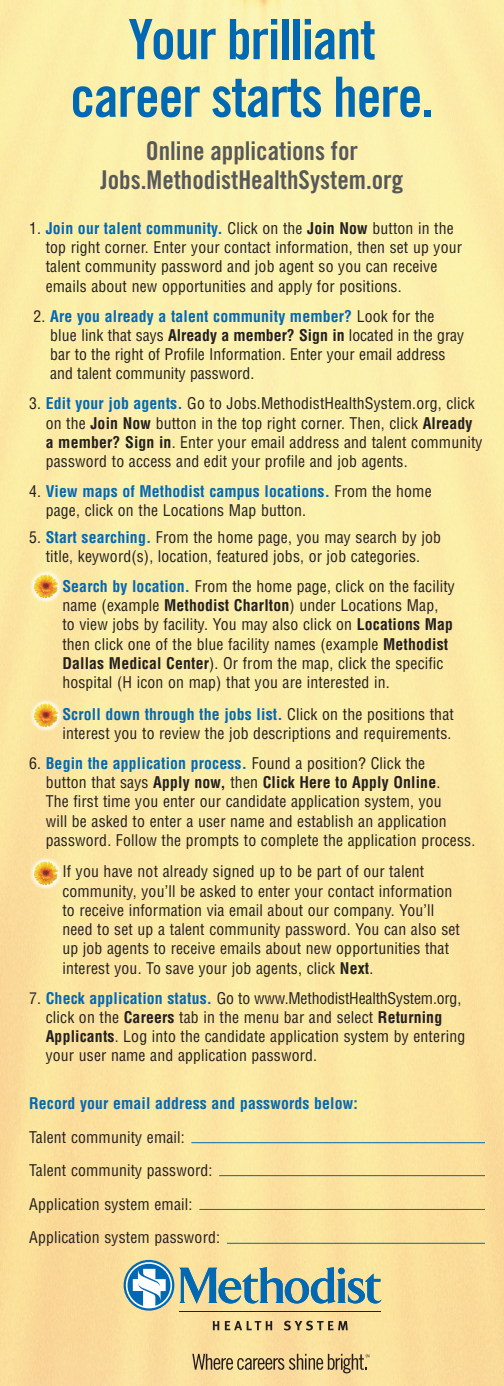
<style>
.page{position:relative;width:504px;height:1386px;background:#fff}
.page>*{position:absolute;margin:0;border:0;box-sizing:border-box;transform-origin:0 0}
.t1{font:55.65px/57.6px "Trade Gothic Bold Cond Twenty";letter-spacing:-.02em;color:#0168b3;text-align:center}
.t2{font:25.9px/29.1px "Trade Gothic Bold Cond Twenty";color:#57585a;text-align:center}
.t3{font:condensed 15.75px/19.2px "Helvetica LT Std";letter-spacing:.01em;color:#231f20}
.t4{font:700 condensed 15.75px "Helvetica LT Std";letter-spacing:.01em;color:#0168b3}
.s1{font-weight:700;color:#0168b3}
.s2{font-weight:700}
</style>
<div class="page">
<img style="left:0;top:0;width:504px;height:1386px">
<hr style="left:191px;top:1142px;width:294px;height:1px;background:#0168b3">
<hr style="left:199px;top:1209px;width:286px;height:1px;background:#0168b3">
<hr style="left:219px;top:1175px;width:266px;height:1px;background:#0168b3">
<hr style="left:227px;top:1243px;width:258px;height:1px;background:#0168b3">
<img style="left:30px;top:570px;width:31px;height:32px">
<img style="left:30px;top:699px;width:31px;height:32px">
<img style="left:30px;top:857px;width:31px;height:31px">
<svg style="left:192px;top:1354px;width:177px;height:19px;background:#c2ad7d"></svg>
<hr style="left:179px;top:1311px;width:202px;height:1px;background:#231f20">
<svg style="left:179px;top:1267px;width:202px;height:37px;background:#96b0a5"></svg>
<svg style="left:124px;top:1260px;width:50px;height:51px"></svg>
<svg style="left:126px;top:1262px;width:46px;height:46px"></svg>
<svg style="left:213px;top:1321px;width:6px;height:9px"></svg>
<svg style="left:225px;top:1321px;width:47px;height:9px"></svg>
<svg style="left:284px;top:1321px;width:64px;height:9px"></svg>
<p class="t1" style="left:70px;top:10px;width:365px">Your brilliant career starts here.</p>
<p class="t2" style="left:101px;top:136px;width:304px">Online applications for<br>Jobs.MethodistHealthSystem.org</p>
<p class="t3" style="left:46px;top:218px;width:418px;text-indent:-17px">1. <span class="s1">Join our talent community.</span> Click on the <span class="s2">Join Now</span> button in the top right corner. Enter your contact information, then set up your talent community password and job agent so you can receive emails about new opportunities and apply for positions.</p>
<p class="t3" style="left:50px;top:306px;width:416px;text-indent:-17px">2. <span class="s1">Are you already a talent community member?</span> Look for the blue link that says <span class="s2">Already a member? Sign in</span> located in the gray bar to the right of Profile Information. Enter your email address and talent community password.</p>
<p class="t3" style="left:46px;top:394px;width:438px;text-indent:-17px">3. <span class="s1">Edit your job agents.</span> Go to Jobs.MethodistHealthSystem.org, click on the <span class="s2">Join Now</span> button in the top right corner. Then, click <span class="s2">Already a member? Sign in</span>. Enter your email address and talent community password to access and edit your profile and job agents.</p>
<p class="t3" style="left:46px;top:482px;width:387px;text-indent:-17px">4. <span class="s1">View maps of Methodist campus locations.</span> From the home page, click on the Locations Map button.</p>
<p class="t3" style="left:29px;top:527px;width:413px;text-align:center">5. <span class="s1">Start searching.</span> From the home page, you may search by job title, keyword(s), location, featured jobs, or job categories.</p>
<p class="t3" style="left:62px;top:576px;width:394px"><span class="s1">Search by location.</span> From the home page, click on the facility name (example <span class="s2">Methodist Charlton</span>) under Locations Map,<br>to view jobs by facility. You may also click on <span class="s2">Locations Map </span>then click one of the blue facility names (example <span class="s2">Methodist Dallas Medical Center</span>). Or from the map, click the specific hospital (H icon on map) that you are interested in.</p>
<p class="t3" style="left:62px;top:704px;width:393px"><span class="s1">Scroll down through the jobs list.</span> Click on the positions that interest you to review the job descriptions and requirements.</p>
<p class="t3" style="left:46px;top:753px;width:431px;text-indent:-17px">6. <span class="s1">Begin the application process.</span> Found a position? Click the<br>button that says <span class="s2">Apply now,</span> then <span class="s2">Click Here to Apply Online</span>.<br>The first time you enter our candidate application system, you<br>will be asked to enter a user name and establish an application password. Follow the prompts to complete the application process.</p>
<p class="t3" style="left:62px;top:862px;width:399px">If you have not already signed up to be part of our talent community, you’ll be asked to enter your contact information to receive information via email about our company. You’ll need to set up a talent community password. You can also set up job agents to receive emails about new opportunities that interest you. To save your job agents, click <span class="s2">Next</span>.</p>
<p class="t3" style="left:46px;top:988px;width:421px;text-indent:-17px">7. <span class="s1">Check application status.</span> Go to www.MethodistHealthSystem.org, click on the <span class="s2">Careers</span> tab in the menu bar and select <span class="s2">Returning Applicants</span>. Log into the candidate application system by entering your user name and application password.</p>
<p class="t4" style="left:29px;top:1093px;width:330px">Record your email address and passwords below:</p>
<p class="t3" style="left:29px;top:1127px;width:157px">Talent community email:</p>
<p class="t3" style="left:29px;top:1161px;width:185px">Talent community password:</p>
<p class="t3" style="left:29px;top:1194px;width:165px">Application system email:</p>
<p class="t3" style="left:29px;top:1228px;width:192px">Application system password:</p>
</div>
